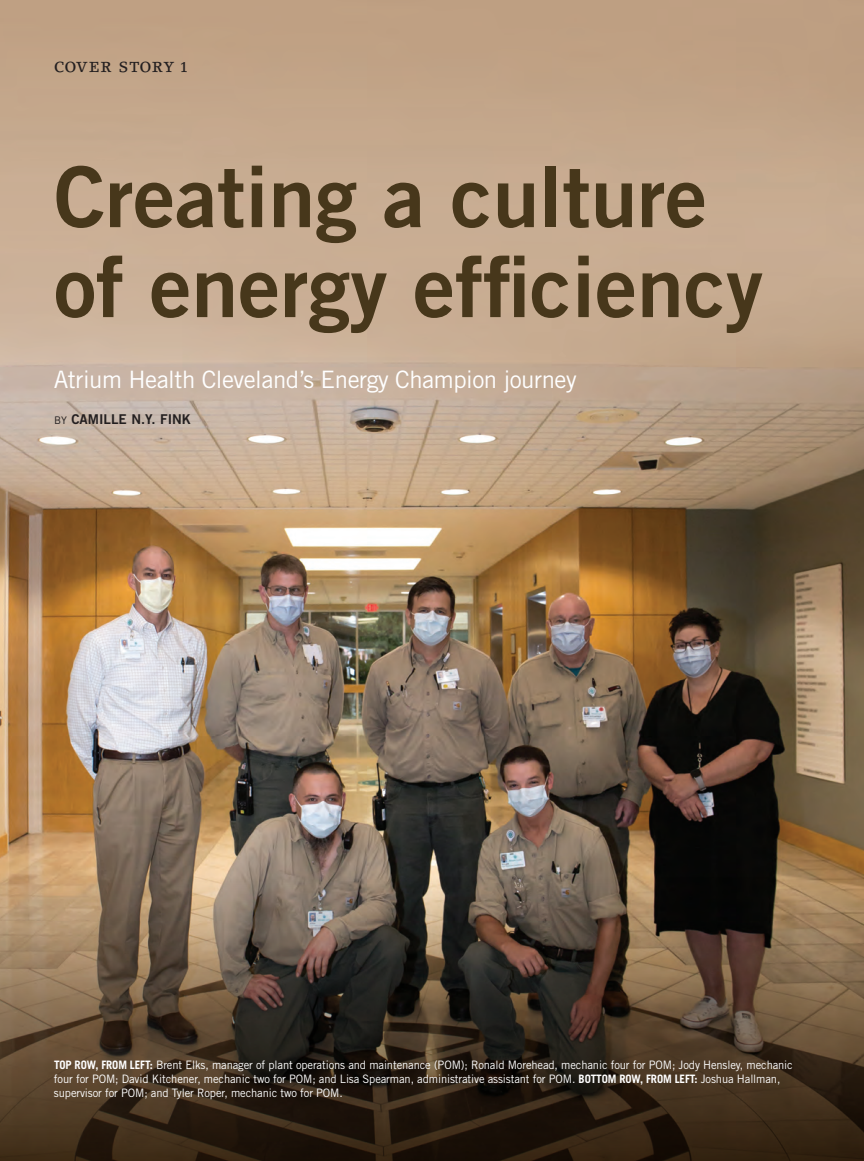
<style>
.page{position:relative;width:864px;height:1161px;background:#fff}
.page>*{position:absolute;margin:0;border:0;box-sizing:border-box;transform-origin:0 0}
.COV_headline{font:84px/90px "Trade Gothic LT Std Bd 2";color:#47371b}
.deck{font:24px "Trade Gothic LT Std";letter-spacing:-.02em;color:#fff}
.INT_side_body{font:500 14.4px "Lino Letter Std";letter-spacing:.05em;color:#231f20}
.byline{font:13.5px "Trade Gothic LT Std Bd 2";color:#231f20}
.t1{font:11.7px/14.2px "Trade Gothic LT Std";letter-spacing:-.01em;color:#fff;scale:.96 1}
.s1{font-family:"Trade Gothic LT Std";font-size:10.5px}
.s2{font-weight:700}
</style>
<div class="page">
<img style="left:0;top:0;width:864px;height:878px">
<svg style="left:0;top:878px;width:864px;height:283px;background:#4f3f2f"></svg>
<p class="INT_side_body" style="left:54px;top:58px;width:135px">COVER STORY 1</p>
<p class="COV_headline" style="left:54px;top:151px;width:711px">Creating a culture of energy efficiency</p>
<p class="deck" style="left:54px;top:365px;width:524px">Atrium Health Cleveland’s Energy Champion journey</p>
<p class="byline" style="left:54px;top:411px;width:138px"><span class="s1">BY</span> CAMILLE N.Y. FINK</p>
<p class="t1" style="left:54px;top:1057px;width:771px"><span class="s2">TOP ROW, FROM LEFT:</span> Brent Elks, manager of plant operations and maintenance (POM); Ronald Morehead, mechanic four for POM; Jody Hensley, mechanic four for POM; David Kitchener, mechanic two for POM; and Lisa Spearman, administrative assistant for POM. <span class="s2">BOTTOM ROW, FROM LEFT:</span> Joshua Hallman, supervisor for POM; and Tyler Roper, mechanic two for POM.</p>
</div>
